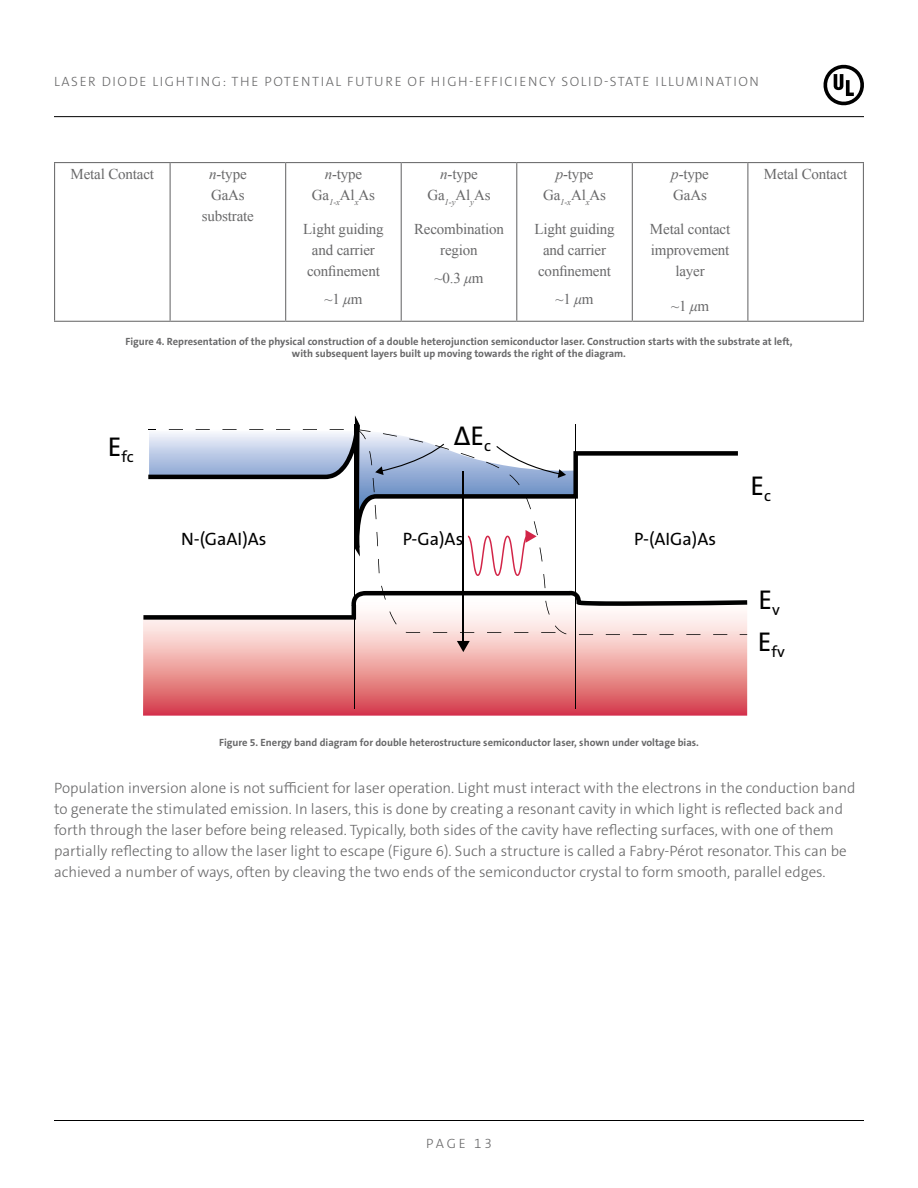
<style>
.page{position:relative;width:918px;height:1188px;background:#fff}
.page>*{position:absolute;margin:0;border:0;box-sizing:border-box;transform-origin:0 0}
.t1{font:27.3px "The Sans B W5 Plain";color:#000}
.t2{font:18px "The Sans B W5 Plain";color:#000}
.t3{font:15.9px "The Sans B W5 Plain";color:#000}
.t4{font:300 15px/21px "The Sans C5";color:#686869}
.t5{font:15px/21px "Times New Roman";letter-spacing:-.01em;color:#686869;text-align:center}
.t6{font:300 13.5px "The Sans C5";letter-spacing:.12em;color:#686869}
.t7{font:700 10.5px/12px "The Sans C5";color:#686869;text-align:center}
.s1{font-style:italic}
</style>
<div class="page">
<hr style="left:54px;top:1120px;width:810px;height:1px;background:#000">
<hr style="left:54px;top:116px;width:810px;height:1px;background:#000">
<svg style="left:823px;top:64px;width:41px;height:42px"></svg>
<img style="left:143px;top:635px;width:604px;height:81px">
<hr style="left:463px;top:472px;width:1px;height:171px;background:#000">
<svg style="left:457px;top:641px;width:13px;height:11px"></svg>
<svg style="left:143px;top:429px;width:604px;height:206px"></svg>
<hr style="left:354px;top:425px;width:1px;height:284px;background:#000">
<hr style="left:575px;top:425px;width:1px;height:284px;background:#000">
<hr style="left:54px;top:162px;width:116px;height:1px;background:#727273">
<hr style="left:54px;top:163px;width:1px;height:158px;background:#727273">
<hr style="left:170px;top:162px;width:116px;height:1px;background:#727273">
<hr style="left:170px;top:163px;width:1px;height:158px;background:#727273">
<hr style="left:286px;top:162px;width:115px;height:1px;background:#727273">
<hr style="left:285px;top:163px;width:1px;height:158px;background:#727273">
<hr style="left:401px;top:162px;width:116px;height:1px;background:#727273">
<hr style="left:401px;top:163px;width:1px;height:158px;background:#727273">
<hr style="left:517px;top:162px;width:115px;height:1px;background:#727273">
<hr style="left:516px;top:163px;width:1px;height:158px;background:#727273">
<hr style="left:632px;top:162px;width:116px;height:1px;background:#727273">
<hr style="left:632px;top:163px;width:1px;height:158px;background:#727273">
<hr style="left:748px;top:162px;width:116px;height:1px;background:#727273">
<hr style="left:747px;top:163px;width:1px;height:158px;background:#727273">
<hr style="left:863px;top:163px;width:1px;height:158px;background:#727273">
<hr style="left:54px;top:321px;width:116px;height:1px;background:#727273">
<hr style="left:170px;top:321px;width:116px;height:1px;background:#727273">
<hr style="left:286px;top:321px;width:115px;height:1px;background:#727273">
<hr style="left:401px;top:321px;width:116px;height:1px;background:#727273">
<hr style="left:517px;top:321px;width:115px;height:1px;background:#727273">
<hr style="left:632px;top:321px;width:116px;height:1px;background:#727273">
<hr style="left:748px;top:321px;width:116px;height:1px;background:#727273">
<p class="t6" style="left:54px;top:73px;width:706px">LASER DIODE LIGHTING: THE POTENTIAL FUTURE OF HIGH-EFFICIENCY SOLID-STATE ILLUMINATION</p>
<p class="t5" style="left:71px;top:163px;width:85px">Metal Contact</p>
<p class="t5" style="left:202px;top:163px;width:54px"><span class="s1">n-</span>type<br>GaAs substrate</p>
<p class="t5" style="left:312px;top:163px;width:65px"><span class="s1">n-</span>type<br>Ga<sub>1-x</sub>Al<sub>x</sub>As</p>
<p class="t5" style="left:303px;top:219px;width:82px">Light guiding and carrier confinement</p>
<p class="t5" style="left:324px;top:288px;width:39px">~1 <span class="s1">μ</span>m</p>
<p class="t5" style="left:427px;top:163px;width:65px"><span class="s1">n-</span>type<br>Ga<sub>1-y</sub>Al<sub>y</sub>As</p>
<p class="t5" style="left:414px;top:219px;width:91px">Recombination region</p>
<p class="t5" style="left:435px;top:267px;width:50px">~0.3 <span class="s1">μ</span>m</p>
<p class="t5" style="left:543px;top:163px;width:65px"><span class="s1">p-</span>type<br>Ga<sub>1-x</sub>Al<sub>x</sub>As</p>
<p class="t5" style="left:534px;top:219px;width:82px">Light guiding and carrier confinement</p>
<p class="t5" style="left:556px;top:288px;width:39px">~1 <span class="s1">μ</span>m</p>
<p class="t5" style="left:671px;top:163px;width:39px;text-align:left"><span class="s1">p-</span>type<br>GaAs</p>
<p class="t5" style="left:650px;top:219px;width:82px">Metal contact improvement layer</p>
<p class="t5" style="left:671px;top:295px;width:39px">~1 <span class="s1">μ</span>m</p>
<p class="t5" style="left:764px;top:163px;width:85px">Metal Contact</p>
<p class="t7" style="left:126px;top:335px;width:668px">Figure 4. Representation of the physical construction of a double heterojunction semiconductor laser. Construction starts with the substrate at left, with subsequent layers built up moving towards the right of the diagram.</p>
<p class="t3" style="left:108px;top:447px;width:27px"><sup>E</sup>fc</p>
<h1 class="t1" style="left:454px;top:418px;width:39px">∆E<sub>c</sub></h1>
<p class="t2" style="left:181px;top:527px;width:87px">N-(GaAI)As</p>
<p class="t2" style="left:403px;top:527px;width:62px">P-Ga)As</p>
<p class="t2" style="left:634px;top:527px;width:83px">P-(AIGa)As</p>
<p class="t7" style="left:219px;top:736px;width:481px">Figure 5. Energy band diagram for double heterostructure semiconductor laser, shown under voltage bias.</p>
<h1 class="t1" style="left:750px;top:468px;width:22px">E<sub>c</sub></h1>
<h1 class="t1" style="left:758px;top:582px;width:23px">E<sub>v</sub></h1>
<p class="t3" style="left:758px;top:642px;width:29px"><sup>E</sup>fv</p>
<p class="t4" style="left:54px;top:777px;width:803px">Population inversion alone is not sufficient for laser operation. Light must interact with the electrons in the conduction band to generate the stimulated emission. In lasers, this is done by creating a resonant cavity in which light is reflected back and forth through the laser before being released. Typically, both sides of the cavity have reflecting surfaces, with one of them partially reflecting to allow the laser light to escape (Figure 6). Such a structure is called a Fabry-Pérot resonator. This can be achieved a number of ways, often by cleaving the two ends of the semiconductor crystal to form smooth, parallel edges.</p>
<p class="t6" style="left:426px;top:1134px;width:67px">PAGE 13</p>
</div>
